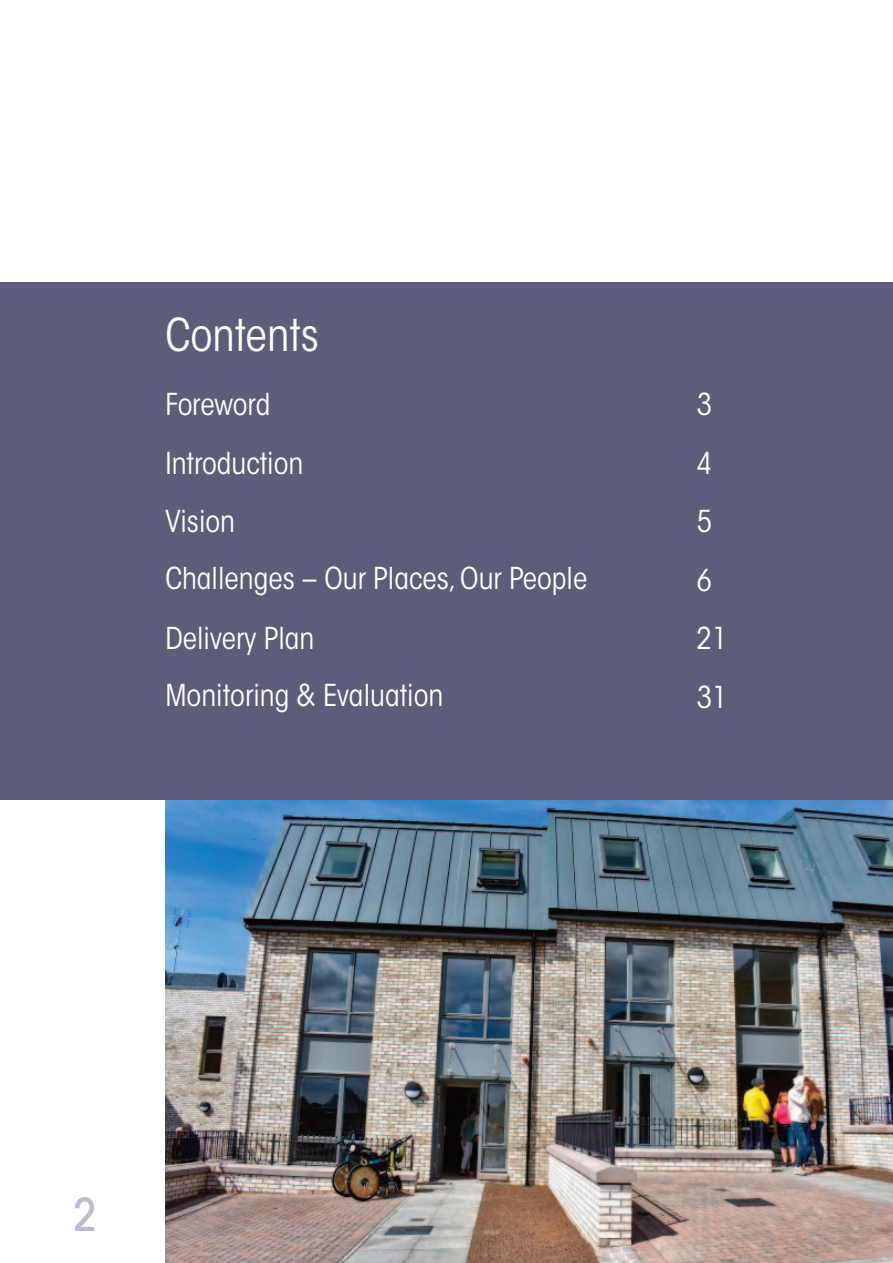
<style>
.page{position:relative;width:893px;height:1263px;background:#fff}
.page>*{position:absolute;margin:0;border:0;box-sizing:border-box;transform-origin:0 0}
.t1{font:condensed 45px "ITC Avant Garde Std";color:#fff}
.t2{font:500 condensed 45px "ITC Avant Garde Std";color:#b7bcd7}
.t3{font:condensed 30px/57.9px "ITC Avant Garde Std";color:#fff}
</style>
<div class="page">
<img style="left:165px;top:799px;width:728px;height:464px">
<div style="left:0;top:282px;width:893px;height:517px;background:#5d5c7b"></div>
<h2 class="t1" style="left:165px;top:317px;width:155px">Contents</h2>
<h2 class="t3" style="left:165px;top:378px;width:424px">Foreword<br>Introduction<br>Vision<br>Challenges – Our Places, Our People</h2>
<h2 class="t3" style="left:165px;top:613px;width:279px;line-height:56.8px">Delivery Plan<br>Monitoring &amp; Evaluation</h2>
<h2 class="t3" style="left:696px;top:378px;width:17px">3</h2>
<h2 class="t3" style="left:696px;top:437px;width:17px">4</h2>
<h2 class="t3" style="left:696px;top:495px;width:17px">5</h2>
<h2 class="t3" style="left:696px;top:554px;width:17px">6</h2>
<h2 class="t3" style="left:696px;top:612px;width:33px">21</h2>
<h2 class="t3" style="left:696px;top:671px;width:33px">31</h2>
<h1 class="t2" style="left:73px;top:1189px;width:25px">2</h1>
</div>
